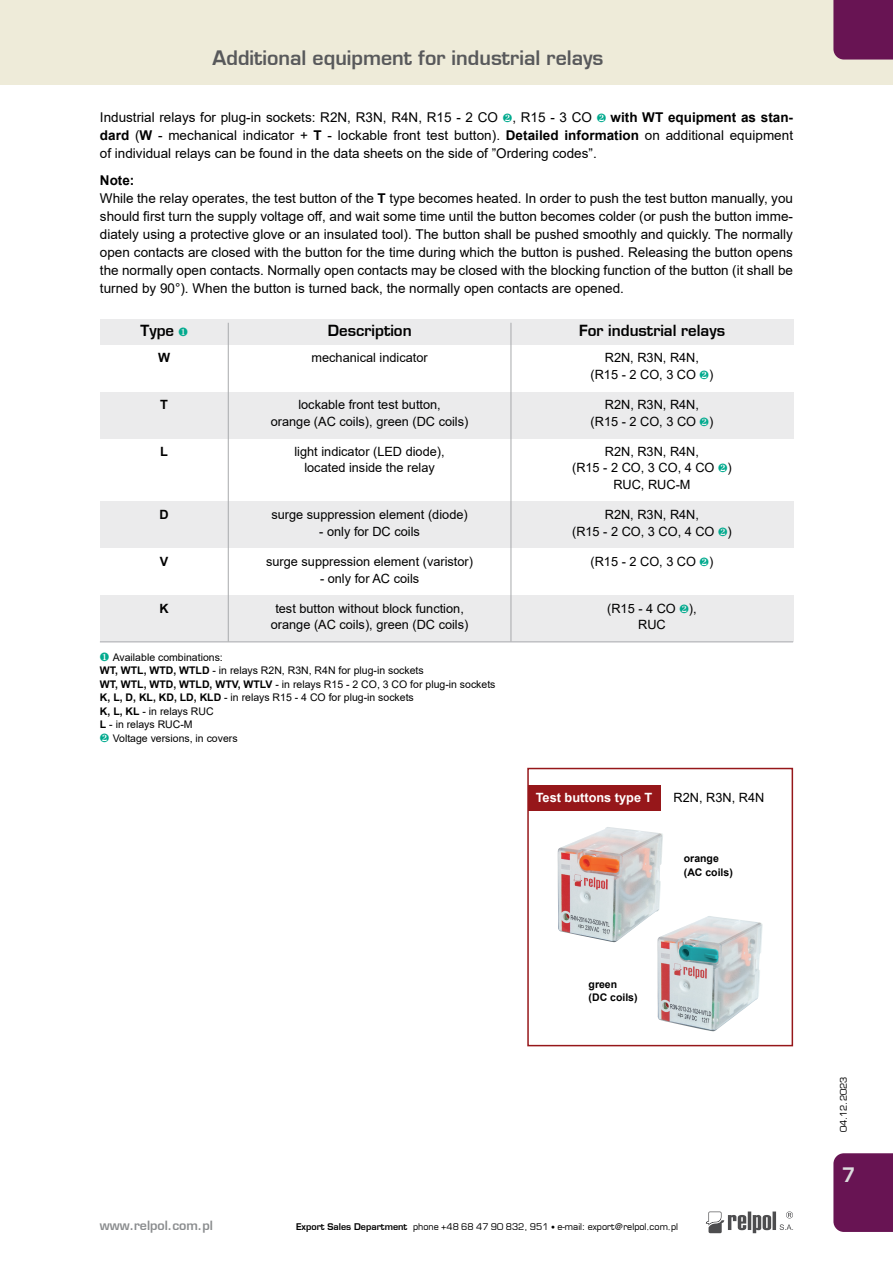
<style>
.page{position:relative;width:893px;height:1263px;background:#fff}
.page>*{position:absolute;margin:0;border:0;box-sizing:border-box;transform-origin:0 0}
.t1{font:700 19.5px "Euromode";color:#58595b}
.t2{font:700 19.5px "Euromode";color:#dcddde}
.t3{font:700 15px "Euromode";color:#000}
.t4{font:13.5px/18px "Arial";color:#000;text-align:justify}
.t5{font:12.75px/16.5px "Arial";color:#000;text-align:center}
.t6{font:700 12.75px "Arial";color:#fff}
.t7{font:700 12.75px "Arial";color:#000}
.t8{font:700 12.45px "Euromode";color:#8a8c8e}
.t9{font:10.5px/13.5px "Arial";color:#000}
.t10{font:700 10.5px/13.5px "Arial";color:#000}
.t11{font:9px "Euromode";color:#000}
.s1{color:#00aa8e}
.s2{font-weight:700}
.s3{font-size:7.5px}
</style>
<div class="page">
<svg style="left:706px;top:1211px;width:87px;height:22px"></svg>
<div style="left:0;top:0;width:893px;height:85px;background:#eeebd9"></div>
<div style="left:833px;top:1153px;width:60px;height:79px;background:#681453"></div>
<div style="left:833px;top:0;width:60px;height:60px;background:#681453"></div>
<div style="left:528px;top:785px;width:133px;height:25px;background:#96171a"></div>
<div style="left:527px;top:768px;width:266px;height:278px;border:2px solid #96171a"></div>
<img style="left:558px;top:827px;width:105px;height:115px">
<img style="left:657px;top:916px;width:106px;height:115px">
<div style="left:100px;top:392px;width:693px;height:46px;background:#ebebec"></div>
<div style="left:100px;top:501px;width:693px;height:47px;background:#ebebec"></div>
<div style="left:100px;top:595px;width:693px;height:46px;background:#ebebec"></div>
<div style="left:100px;top:318px;width:693px;height:26px;background:#ebebec"></div>
<hr style="left:228px;top:323px;width:1px;height:318px;background:#a7a9ac">
<hr style="left:511px;top:323px;width:1px;height:318px;background:#a7a9ac">
<hr style="left:100px;top:641px;width:693px;height:1px;background:#a7a9ac">
<h1 class="t1" style="left:213px;top:46px;width:392px">Additional equipment for industrial relays</h1>
<p class="t4" style="left:100px;top:109px;width:695px">Industrial relays for plug-in sockets: R2N, R3N, R4N, R15 - 2 CO <span class="s1">•</span>, R15 - 3 CO <span class="s1">•</span> <span class="s2">with WT equipment as stan&shy;dard</span> (<span class="s2">W</span> - mechanical indicator + <span class="s2">T</span> - lockable front test button). <span class="s2">Detailed information</span> on additional equipment of individual relays can be found in the data sheets on the side of ”Ordering codes”.</p>
<p class="t4" style="left:100px;top:171px;width:695px;text-align:left"><span class="s2">Note:<br></span>While the relay operates, the test button of the <span class="s2">T</span> type becomes heated. In order to push the test button manually, you should first turn the supply voltage off, and wait some time until the button becomes colder (or push the button imme&shy;diately using a protective glove or an insulated tool). The button shall be pushed smoothly and quickly. The normally open contacts are closed with the button for the time during which the button is pushed. Releasing the button opens the normally open contacts. Normally open contacts may be closed with the blocking function of the button (it shall be turned by 90°). When the button is turned back, the normally open contacts are opened.</p>
<p class="t3" style="left:141px;top:322px;width:35px">Type</p>
<p class="t3" style="left:579px;top:322px;width:147px">For industrial relays</p>
<p class="t5" style="left:590px;top:349px;width:124px">R2N, R3N, R4N, (R15 - 2 CO, 3 CO <span class="s1">•</span>)</p>
<p class="t5" style="left:590px;top:396px;width:124px">R2N, R3N, R4N, (R15 - 2 CO, 3 CO <span class="s1">•</span>)</p>
<p class="t5" style="left:572px;top:443px;width:161px">R2N, R3N, R4N,<br>(R15 - 2 CO, 3 CO, 4 CO <span class="s1">•</span>)<br>RUC, RUC-M</p>
<p class="t5" style="left:572px;top:506px;width:161px">R2N, R3N, R4N,<br>(R15 - 2 CO, 3 CO, 4 CO <span class="s1">•</span>)</p>
<p class="t5" style="left:590px;top:553px;width:124px">(R15 - 2 CO, 3 CO <span class="s1">•</span>)</p>
<p class="t5" style="left:607px;top:600px;width:91px">(R15 - 4 CO <span class="s1">•</span>),<br>RUC</p>
<p class="t3" style="left:328px;top:322px;width:85px">Description</p>
<p class="t7" style="left:158px;top:349px;width:14px">W</p>
<p class="t7" style="left:160px;top:396px;width:9px">T</p>
<p class="t7" style="left:160px;top:442px;width:9px">L</p>
<p class="t5" style="left:311px;top:349px;width:118px">mechanical indicator</p>
<p class="t5" style="left:271px;top:396px;width:199px">lockable front test button,<br>orange (AC coils), green (DC coils)</p>
<p class="t5" style="left:294px;top:443px;width:152px">light indicator (LED diode), located inside the relay</p>
<p class="t5" style="left:271px;top:506px;width:198px">surge suppression element (diode)</p>
<p class="t5" style="left:319px;top:523px;width:102px">- only for DC coils</p>
<p class="t5" style="left:266px;top:553px;width:208px">surge suppression element (varistor)</p>
<p class="t5" style="left:320px;top:570px;width:101px">- only for AC coils</p>
<p class="t5" style="left:271px;top:600px;width:199px">test button without block function, orange (AC coils), green (DC coils)</p>
<p class="t7" style="left:159px;top:506px;width:11px">D</p>
<p class="t7" style="left:160px;top:552px;width:10px">V</p>
<p class="t7" style="left:159px;top:599px;width:11px">K</p>
<p class="t9" style="left:100px;top:650px;width:397px;text-indent:13px">Available combinations:<br><span class="s2">WT, WTL, WTD, WTLD</span> - in relays R2N, R3N, R4N for plug-in sockets<br><span class="s2">WT, WTL, WTD, WTLD, WTV, WTLV</span> - in relays R15 - 2 CO, 3 CO for plug-in sockets <span class="s2">K, L, D, KL, KD, LD, KLD</span> - in relays R15 - 4 CO for plug-in sockets<br><span class="s2">K, L, KL</span> - in relays RUC<br><span class="s2">L</span> - in relays RUC-M</p>
<p class="t9" style="left:100px;top:731px;width:139px"><span class="s1">•</span> Voltage versions, in covers</p>
<p class="t6" style="left:536px;top:788px;width:118px">Test buttons type T</p>
<p class="t5" style="left:674px;top:789px;width:92px">R2N, R3N, R4N</p>
<p class="t10" style="left:684px;top:852px;width:51px">orange (AC coils)</p>
<p class="t10" style="left:589px;top:977px;width:51px">green (DC coils)</p>
<p class="t8" style="left:100px;top:1218px;width:114px">www.relpol.com.pl</p>
<p class="t11" style="left:296px;top:1221px;width:384px"><span class="s2">Export Sales Department</span> phone +48 68 47 90 832, 951 <span class="s3">•</span> e-mail: export@relpol.com.pl</p>
<p class="t11" style="left:838px;top:1132px;width:57px;rotate:-90deg">04.12.2023</p>
<h1 class="t2" style="left:842px;top:1163px;width:15px">7</h1>
</div>
